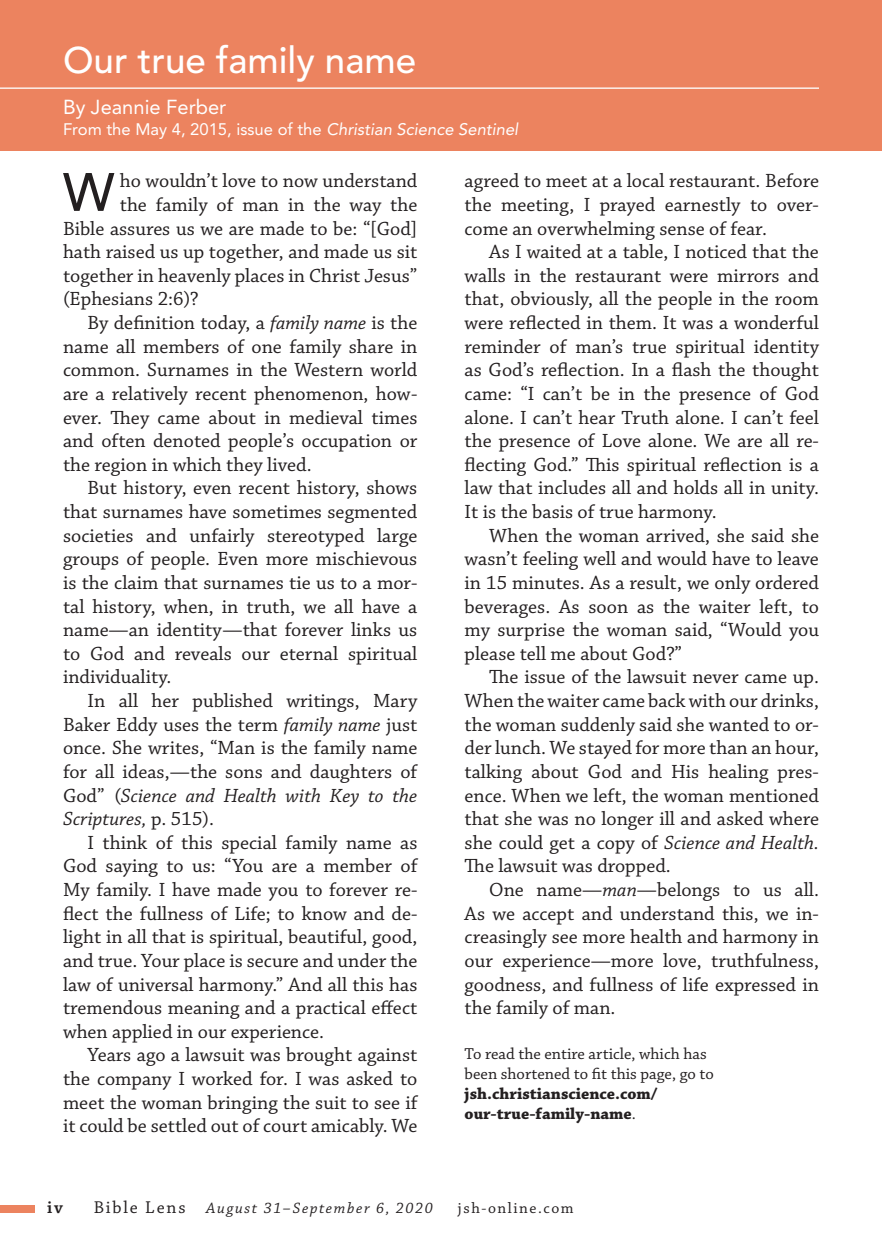
<style>
.page{position:relative;width:882px;height:1260px;background:#fff}
.page>*{position:absolute;margin:0;border:0;box-sizing:border-box;transform-origin:0 0}
.OBC_Healings_Text_Dr{font:500 53.55px "Avenir LT Std";color:#231f20}
.OBC_Article_Title{font:500 36.75px "Avenir LT Std";color:#fff}
.OBC_Healings_Text{font:20.12px/23.6px "Chaparral Pro";color:#231f20;text-align:justify}
.OBC_Healings_Text_Dr-2{font:20.12px "Chaparral Pro";color:#231f20}
.OBC_Healings_By_Line{font:20.12px "Avenir LT Std";color:#fff}
.FOLIO_LEFT{font:17.85px "Chaparral Pro";letter-spacing:.1em;color:#231f20}
.FOLIO_LEFT-2{font:600 17.85px "Chaparral Pro";color:#231f20}
.OBC_Healings_Article{font:16.62px/20.1px "Chaparral Pro";color:#231f20}
.OBC_Healings_Article-2{font:16.62px "Avenir LT Std";color:#fff}
.FOLIO_LEFT-3{font:italic 15.75px "Chaparral Pro";letter-spacing:.1em;color:#231f20}
.FOLIO_LEFT-4{font:15.75px "Chaparral Pro";letter-spacing:.1em;color:#231f20}
.s1{font-style:italic}
.s2{font-weight:700}
</style>
<div class="page">
<div style="left:0;top:0;width:882px;height:151px;background:#ec835f"></div>
<div style="left:0;top:1205px;width:34px;height:8px;background:#ec835f"></div>
<hr style="left:0;top:88px;width:819px;height:1px;background:#fff">
<p class="OBC_Article_Title" style="left:63px;top:39px;width:355px">Our true family name</p>
<p class="OBC_Healings_By_Line" style="left:63px;top:96px;width:165px">By Jeannie Ferber</p>
<p class="OBC_Healings_Article-2" style="left:63px;top:120px;width:457px">From the May 4, 2015, issue of the <span class="s1">Christian Science Sentinel</span></p>
<p class="OBC_Healings_Text_Dr" style="left:63px;top:161px;width:53px">W</p>
<p class="OBC_Healings_Text_Dr-2" style="left:120px;top:170px;width:299px">ho wouldn’t love to now understand</p>
<p class="OBC_Healings_Text_Dr-2" style="left:120px;top:193px;width:299px">the family of man in the way the</p>
<p class="OBC_Healings_Text_Dr-2" style="left:63px;top:217px;width:356px">Bible assures us we are made to be: “[God]</p>
<p class="OBC_Healings_Text_Dr-2" style="left:63px;top:241px;width:356px">hath raised us up together, and made us sit</p>
<p class="OBC_Healings_Text_Dr-2" style="left:63px;top:264px;width:356px">together in heavenly places in Christ Jesus”</p>
<p class="OBC_Healings_Text_Dr-2" style="left:63px;top:288px;width:137px">(Ephesians 2:6)?</p>
<p class="OBC_Healings_Text" style="left:63px;top:312px;width:356px;text-indent:24px">By definition today, a <span class="s1">family name</span> is the name all members of one family share in common. Surnames in the Western world are a relatively recent phenomenon, how&shy;ever. They came about in medieval times and often denoted people’s occupation or the region in which they lived.</p>
<p class="OBC_Healings_Text" style="left:63px;top:477px;width:356px;text-indent:24px">But history, even recent history, shows that surnames have sometimes segmented societies and unfairly stereotyped large groups of people. Even more mischievous is the claim that surnames tie us to a mor&shy;tal history, when, in truth, we all have a name—an identity—that forever links us to God and reveals our eternal spiritual individuality.</p>
<p class="OBC_Healings_Text" style="left:63px;top:690px;width:356px;text-indent:24px">In all her published writings, Mary Baker Eddy uses the term <span class="s1">family name</span> just once. She writes, “Man is the family name for all ideas,—the sons and daughters of God” (<span class="s1">Science and Health with Key to the Scriptures,</span> p. 515).</p>
<p class="OBC_Healings_Text" style="left:63px;top:831px;width:356px;text-indent:24px">I think of this special family name as God saying to us: “You are a member of My family. I have made you to forever re&shy;flect the fullness of Life; to know and de&shy;light in all that is spiritual, beautiful, good, and true. Your place is secure and under the law of universal harmony.” And all this has tremendous meaning and a practical effect when applied in our experience.</p>
<p class="OBC_Healings_Text" style="left:63px;top:1044px;width:356px;text-indent:24px">Years ago a lawsuit was brought against the company I worked for. I was asked to meet the woman bringing the suit to see if it could be settled out of court amicably. We</p>
<p class="OBC_Healings_Text" style="left:465px;top:170px;width:356px">agreed to meet at a local restaurant. Before the meeting, I prayed earnestly to over&shy;come an overwhelming sense of fear.</p>
<p class="OBC_Healings_Text" style="left:465px;top:241px;width:356px;text-indent:24px">As I waited at a table, I noticed that the walls in the restaurant were mirrors and that, obviously, all the people in the room were reflected in them. It was a wonderful reminder of man’s true spiritual identity as God’s reflection. In a flash the thought came: “I can’t be in the presence of God alone. I can’t hear Truth alone. I can’t feel the presence of Love alone. We are all re&shy;flecting God.” This spiritual reflection is a law that includes all and holds all in unity.<br>It is the basis of true harmony.</p>
<p class="OBC_Healings_Text" style="left:465px;top:524px;width:356px;text-indent:24px">When the woman arrived, she said she wasn’t feeling well and would have to leave in 15 minutes. As a result, we only ordered beverages. As soon as the waiter left, to my surprise the woman said, “Would you please tell me about God?”</p>
<p class="OBC_Healings_Text" style="left:465px;top:666px;width:356px;text-indent:24px">The issue of the lawsuit never came up.<br>When the waiter came back with our drinks, the woman suddenly said she wanted to or&shy;der lunch. We stayed for more than an hour, talking about God and His healing pres&shy;ence. When we left, the woman mentioned that she was no longer ill and asked where she could get a copy of <span class="s1">Science and Health.<br></span>The lawsuit was dropped.</p>
<p class="OBC_Healings_Text" style="left:465px;top:879px;width:356px;text-indent:24px">One name—<span class="s1">man</span>—belongs to us all.<br>As we accept and understand this, we in&shy;creasingly see more health and harmony in our experience—more love, truthfulness, goodness, and fullness of life expressed in the family of man.</p>
<p class="OBC_Healings_Article" style="left:465px;top:1044px;width:251px">To read the entire article, which has been shortened to fit this page, go to <span class="s2">jsh.christianscience.com/ our-true-family-name</span>.</p>
<p class="FOLIO_LEFT-2" style="left:47px;top:1197px;width:17px">iv</p>
<p class="FOLIO_LEFT" style="left:94px;top:1197px;width:93px">Bible Lens</p>
<p class="FOLIO_LEFT-3" style="left:206px;top:1199px;width:228px">August 31–September 6, 2020</p>
<p class="FOLIO_LEFT-4" style="left:458px;top:1199px;width:117px">jsh-online.com</p>
</div>
